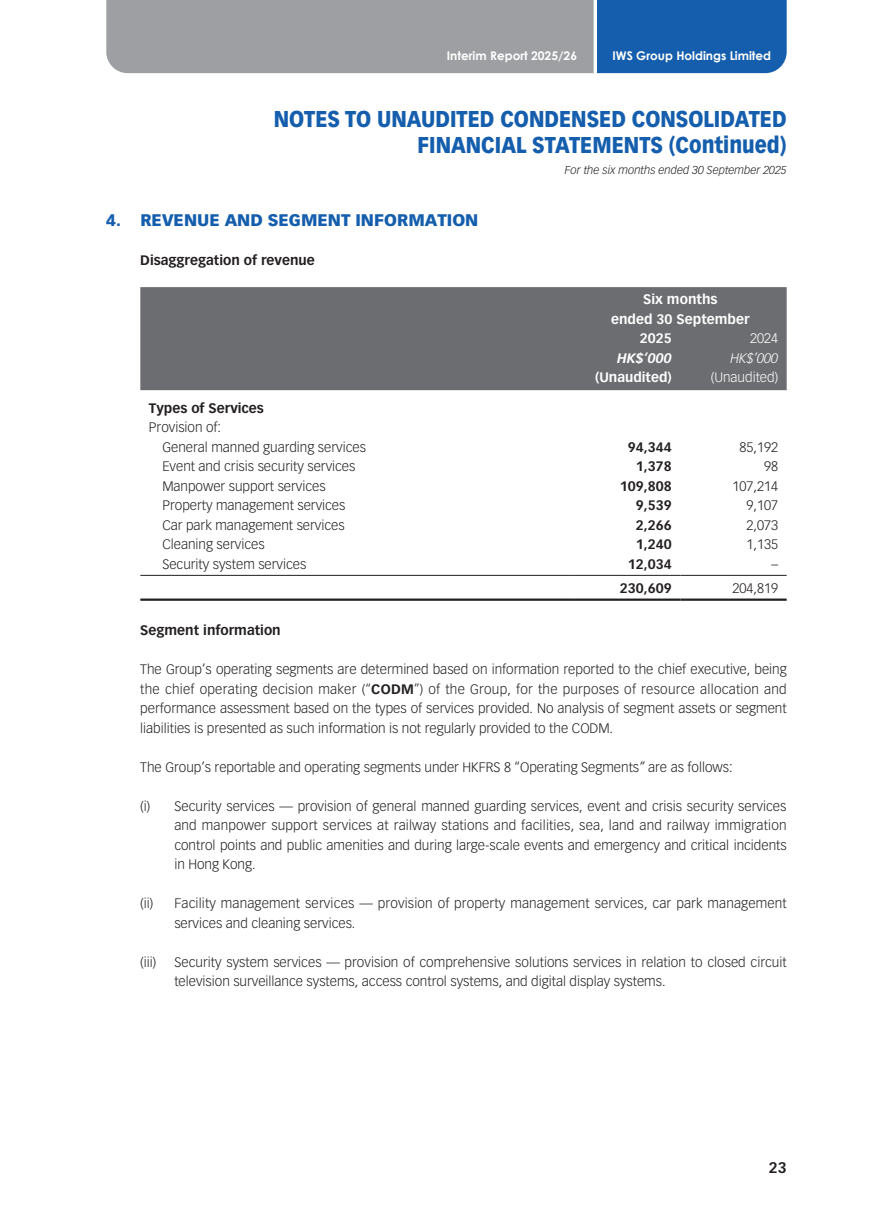
<style>
.page{position:relative;width:893px;height:1212px;background:#fff}
.page>*{position:absolute;margin:0;border:0;box-sizing:border-box;transform-origin:0 0}
.t1{font:900 22.5px/25.5px "Vectora LT Std";color:#145ead;text-align:right;scale:.86 1}
.t2{font:900 16.5px "Vectora LT Std";color:#145ead}
.t3{font:700 15px "Vectora LT Std";color:#231f20}
.t4{font:300 13.5px/19.5px "Vectora LT Std";color:#231f20}
.t5{font:700 13.5px "Vectora LT Std";color:#231f20}
.t6{font:700 13.5px "Vectora LT Std";color:#fff}
.t7{font:300 13.5px "Vectora LT Std";color:#fff}
.t8{font:italic 700 13.5px "Vectora LT Std";color:#fff}
.t9{font:italic 300 13.5px "Vectora LT Std";color:#fff}
.t10{font:700 12px "Century Gothic";color:#fff}
.t11{font:italic 300 11.25px "Vectora LT Std";color:#231f20}
.s1{font-weight:700}
.s2{font-style:italic}
</style>
<div class="page">
<svg style="left:106px;top:0;width:681px;height:73px;background:#788da5"></svg>
<div style="left:140px;top:287px;width:647px;height:103px;background:#6c6d70"></div>
<hr style="left:140px;top:575px;width:434px;height:1px;background:#231f20">
<hr style="left:574px;top:575px;width:106px;height:1px;background:#231f20">
<hr style="left:680px;top:575px;width:107px;height:1px;background:#231f20">
<hr style="left:140px;top:598px;width:434px;height:3px;background:#231f20">
<hr style="left:574px;top:598px;width:106px;height:3px;background:#231f20">
<hr style="left:680px;top:598px;width:107px;height:3px;background:#231f20">
<p class="t10" style="left:447px;top:46px;width:132px">Interim Report 2025/26</p>
<p class="t10" style="left:612px;top:46px;width:160px">IWS Group Holdings Limited</p>
<h1 class="t1" style="left:274px;top:106px;width:598px">NOTES TO UNAUDITED CONDENSED CONSOLIDATED<br>FINANCIAL STATEMENTS (Continued)</h1>
<p class="t2" style="left:106px;top:210px;width:373px">4. REVENUE AND SEGMENT INFORMATION</p>
<p class="t5" style="left:140px;top:252px;width:176px">Disaggregation of revenue</p>
<p class="t5" style="left:149px;top:400px;width:117px">Types of Services</p>
<p class="t4" style="left:162px;top:418px;width:205px;text-indent:-14px">Provision of:<br>General manned guarding services</p>
<p class="t11" style="left:565px;top:163px;width:223px">For the six months ended 30 September 2025</p>
<p class="t6" style="left:643px;top:291px;width:76px">Six months</p>
<p class="t6" style="left:611px;top:311px;width:140px">ended 30 September</p>
<p class="t6" style="left:640px;top:330px;width:33px">2025</p>
<p class="t7" style="left:750px;top:331px;width:30px">2024</p>
<p class="t8" style="left:617px;top:350px;width:56px">HK$’000</p>
<p class="t9" style="left:730px;top:350px;width:49px">HK$’000</p>
<p class="t6" style="left:595px;top:369px;width:78px">(Unaudited)</p>
<p class="t7" style="left:711px;top:370px;width:69px">(Unaudited)</p>
<p class="t5" style="left:628px;top:439px;width:45px">94,344</p>
<p class="t4" style="left:740px;top:437px;width:40px">85,192</p>
<p class="t4" style="left:162px;top:457px;width:195px">Event and crisis security services</p>
<p class="t5" style="left:636px;top:458px;width:37px">1,378</p>
<p class="t4" style="left:764px;top:457px;width:16px">98</p>
<p class="t4" style="left:162px;top:476px;width:165px">Manpower support services</p>
<p class="t5" style="left:620px;top:478px;width:53px">109,808</p>
<p class="t4" style="left:732px;top:476px;width:47px">107,214</p>
<p class="t4" style="left:162px;top:496px;width:185px">Property management services</p>
<p class="t5" style="left:636px;top:497px;width:37px">9,539</p>
<p class="t4" style="left:747px;top:496px;width:33px">9,107</p>
<p class="t4" style="left:162px;top:515px;width:184px">Car park management services</p>
<p class="t5" style="left:636px;top:517px;width:37px">2,266</p>
<p class="t4" style="left:747px;top:515px;width:33px">2,073</p>
<p class="t4" style="left:162px;top:535px;width:104px">Cleaning services</p>
<p class="t5" style="left:636px;top:536px;width:37px">1,240</p>
<p class="t4" style="left:747px;top:535px;width:33px">1,135</p>
<p class="t4" style="left:162px;top:554px;width:146px">Security system services</p>
<p class="t5" style="left:628px;top:556px;width:45px">12,034</p>
<p class="t4" style="left:771px;top:554px;width:8px">–</p>
<p class="t5" style="left:620px;top:580px;width:53px">230,609</p>
<p class="t4" style="left:732px;top:579px;width:47px">204,819</p>
<p class="t5" style="left:140px;top:622px;width:142px">Segment information</p>
<p class="t4" style="left:140px;top:660px;width:648px;text-align:justify">The Group’s operating segments are determined based on information reported to the chief executive, being the chief operating decision maker (“<span class="s1">CODM</span>”) of the Group, for the purposes of resource allocation and performance assessment based on the types of services provided. No analysis of segment assets or segment liabilities is presented as such information is not regularly provided to the CODM.</p>
<p class="t4" style="left:140px;top:757px;width:594px">The Group’s reportable and operating segments under HKFRS 8 “Operating Segments<span class="s2">”</span> are as follows:</p>
<p class="t4" style="left:174px;top:796px;width:614px;text-align:justify;text-indent:-34px">(i) Security services — provision of general manned guarding services, event and crisis security services and manpower support services at railway stations and facilities, sea, land and railway immigration control points and public amenities and during large-scale events and emergency and critical incidents in Hong Kong.</p>
<p class="t4" style="left:174px;top:894px;width:614px;text-indent:-34px">(ii) Facility management services — provision of property management services, car park management services and cleaning services.</p>
<p class="t4" style="left:140px;top:952px;width:18px">(iii)</p>
<p class="t4" style="left:174px;top:952px;width:614px">Security system services — provision of comprehensive solutions services in relation to closed circuit television surveillance systems, access control systems, and digital display systems.</p>
<p class="t3" style="left:769px;top:1158px;width:19px">23</p>
</div>
